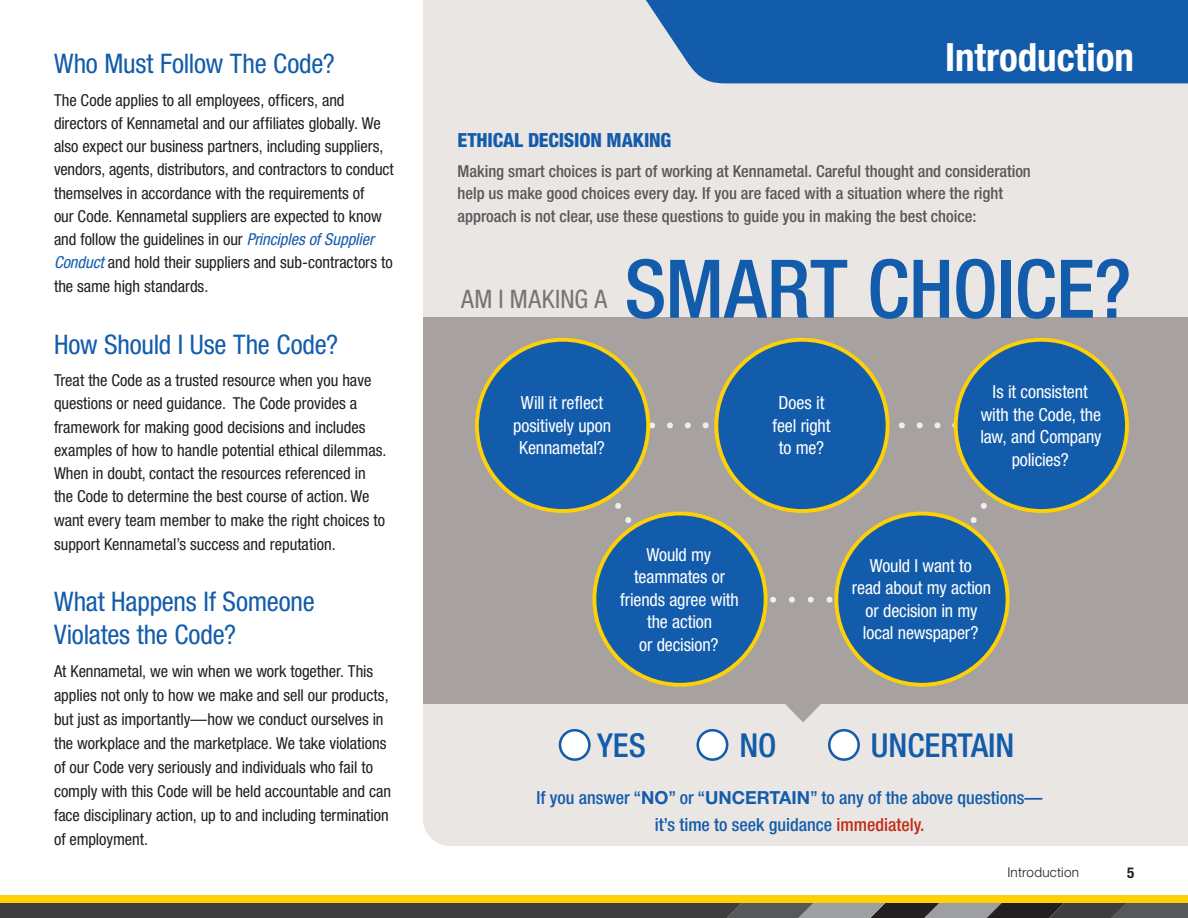
<style>
.page{position:relative;width:1188px;height:918px;background:#fff}
.page>*{position:absolute;margin:0;border:0;box-sizing:border-box;transform-origin:0 0}
.t1{font:500 condensed 81px "Helvetica Neue LT Std";letter-spacing:-.005em;color:#135cab}
.t2{font:700 condensed 39px "Helvetica Neue LT Std";color:#fff}
.t3{font:500 condensed 33px "Helvetica Neue LT Std";color:#135cab}
.t4{font:condensed 27px/33px "Helvetica Neue LT Std";letter-spacing:-.01em;color:#135cab}
.t5{font:condensed 25.5px "Helvetica Neue LT Std";letter-spacing:.02em;color:#7a7371}
.t6{font:800 condensed 19.5px "Helvetica Neue LT Std";letter-spacing:-.01em;color:#135cab}
.t7{font:condensed 18px/22.5px "Helvetica Neue LT Std";letter-spacing:-.005em;color:#fff;text-align:center}
.t8{font:500 condensed 18px/27px "Helvetica Neue LT Std";color:#135cab;text-align:center}
.t9{font:condensed 16.5px/23.4px "Helvetica Neue LT Std";color:#231f20}
.t10{font:500 condensed 16.5px/22.5px "Helvetica Neue LT Std";color:#57585a}
.t11{font:700 condensed 15px "Helvetica Neue LT Std";color:#231f20}
.t12{font:300 13.5px "Helvetica Neue LT Std";letter-spacing:.02em;color:#231f20}
.s1{font-style:italic;color:#135cab}
.s2{font-weight:700;font-stretch:normal}
.s3{color:#c02d19}
</style>
<div class="page">
<svg style="left:0;top:896px;width:1188px;height:22px;background:#827434"></svg>
<div style="left:423px;top:0;width:765px;height:846px;background:#eae6e3"></div>
<div style="left:423px;top:318px;width:765px;height:386px;background:#a7a2a0"></div>
<svg style="left:572px;top:420px;width:460px;height:183px"></svg>
<div style="left:477px;top:340px;width:171px;height:171px;background:#135cab;border-radius:50%"></div>
<div style="left:475px;top:338px;width:175px;height:175px;border:4px solid #fed105;border-radius:50%"></div>
<div style="left:716px;top:340px;width:172px;height:171px;background:#135cab;border-radius:50%"></div>
<div style="left:714px;top:338px;width:176px;height:175px;border:4px solid #fed105;border-radius:50%"></div>
<div style="left:956px;top:340px;width:171px;height:171px;background:#135cab;border-radius:50%"></div>
<div style="left:954px;top:338px;width:175px;height:175px;border:4px solid #fed105;border-radius:50%"></div>
<svg style="left:764px;top:704px;width:79px;height:18px"></svg>
<div style="left:836px;top:514px;width:172px;height:171px;background:#135cab;border-radius:50%"></div>
<div style="left:834px;top:512px;width:176px;height:175px;border:4px solid #fed105;border-radius:50%"></div>
<div style="left:594px;top:514px;width:172px;height:171px;background:#135cab;border-radius:50%"></div>
<div style="left:592px;top:512px;width:176px;height:175px;border:4px solid #fed105;border-radius:50%"></div>
<div style="left:560px;top:730px;width:29px;height:30px;background:#fff;border-radius:50%"></div>
<div style="left:559px;top:729px;width:32px;height:32px;border:3px solid #135cab;border-radius:50%"></div>
<div style="left:698px;top:730px;width:29px;height:30px;background:#fff;border-radius:50%"></div>
<div style="left:697px;top:729px;width:31px;height:32px;border:3px solid #135cab;border-radius:50%"></div>
<div style="left:829px;top:730px;width:30px;height:30px;background:#fff;border-radius:50%"></div>
<div style="left:828px;top:729px;width:32px;height:32px;border:3px solid #135cab;border-radius:50%"></div>
<svg style="left:638px;top:0;width:550px;height:83px;background:#2366af"></svg>
<h3 class="t4" style="left:54px;top:47px;width:282px">Who Must Follow The Code?</h3>
<p class="t9" style="left:54px;top:88px;width:341px">The Code applies to all employees, officers, and directors of Kennametal and our affiliates globally. We also expect our business partners, including suppliers, vendors, agents, distributors, and contractors to conduct themselves in accordance with the requirements of<br>our Code. Kennametal suppliers are expected to know and follow the guidelines in our <span class="s1">Principles of Supplier Conduct</span> and hold their suppliers and sub-contractors to the same high standards.</p>
<h3 class="t4" style="left:54px;top:328px;width:286px">How Should I Use The Code?</h3>
<p class="t9" style="left:54px;top:368px;width:333px">Treat the Code as a trusted resource when you have questions or need guidance. The Code provides a framework for making good decisions and includes examples of how to handle potential ethical dilemmas.<br>When in doubt, contact the resources referenced in the Code to determine the best course of action. We want every team member to make the right choices to support Kennametal’s success and reputation.</p>
<h3 class="t4" style="left:54px;top:585px;width:262px">What Happens If Someone<br>Violates the Code?</h3>
<p class="t9" style="left:54px;top:659px;width:339px;line-height:24px">At Kennametal, we win when we work together. This applies not only to how we make and sell our products, but just as importantly—how we conduct ourselves in the workplace and the marketplace. We take violations of our Code very seriously and individuals who fail to comply with this Code will be held accountable and can face disciplinary action, up to and including termination of employment.</p>
<h2 class="t2" style="left:945px;top:34px;width:190px">Introduction</h2>
<p class="t6" style="left:458px;top:128px;width:216px">ETHICAL DECISION MAKING</p>
<p class="t10" style="left:458px;top:159px;width:575px">Making smart choices is part of working at Kennametal. Careful thought and consideration help us make good choices every day. If you are faced with a situation where the right approach is not clear, use these questions to guide you in making the best choice:</p>
<h1 class="t1" style="left:624px;top:241px;width:509px">SMART CHOICE?</h1>
<h3 class="t5" style="left:461px;top:284px;width:147px">AM I MAKING A</h3>
<p class="t7" style="left:513px;top:392px;width:99px">Will it reflect positively upon<br>Kennametal?</p>
<p class="t7" style="left:773px;top:392px;width:59px">Does it feel right to me?</p>
<p class="t7" style="left:980px;top:380px;width:123px">Is it consistent with the Code, the law, and Company policies?</p>
<p class="t7" style="left:620px;top:543px;width:120px">Would my teammates or friends agree with the action<br>or decision?</p>
<p class="t7" style="left:852px;top:554px;width:141px">Would I want to<br>read about my action or decision in my local newspaper?</p>
<h3 class="t3" style="left:597px;top:725px;width:50px">YES</h3>
<h3 class="t3" style="left:739px;top:725px;width:39px">NO</h3>
<h3 class="t3" style="left:871px;top:725px;width:145px">UNCERTAIN</h3>
<p class="t8" style="left:537px;top:784px;width:508px">If you answer “<span class="s2">NO</span>” or “<span class="s2">UNCERTAIN</span>” to any of the above questions— it’s time to seek guidance <span class="s3">immediately.</span></p>
<p class="t12" style="left:1007px;top:864px;width:73px">Introduction</p>
<p class="t11" style="left:1127px;top:863px;width:9px">5</p>
</div>
